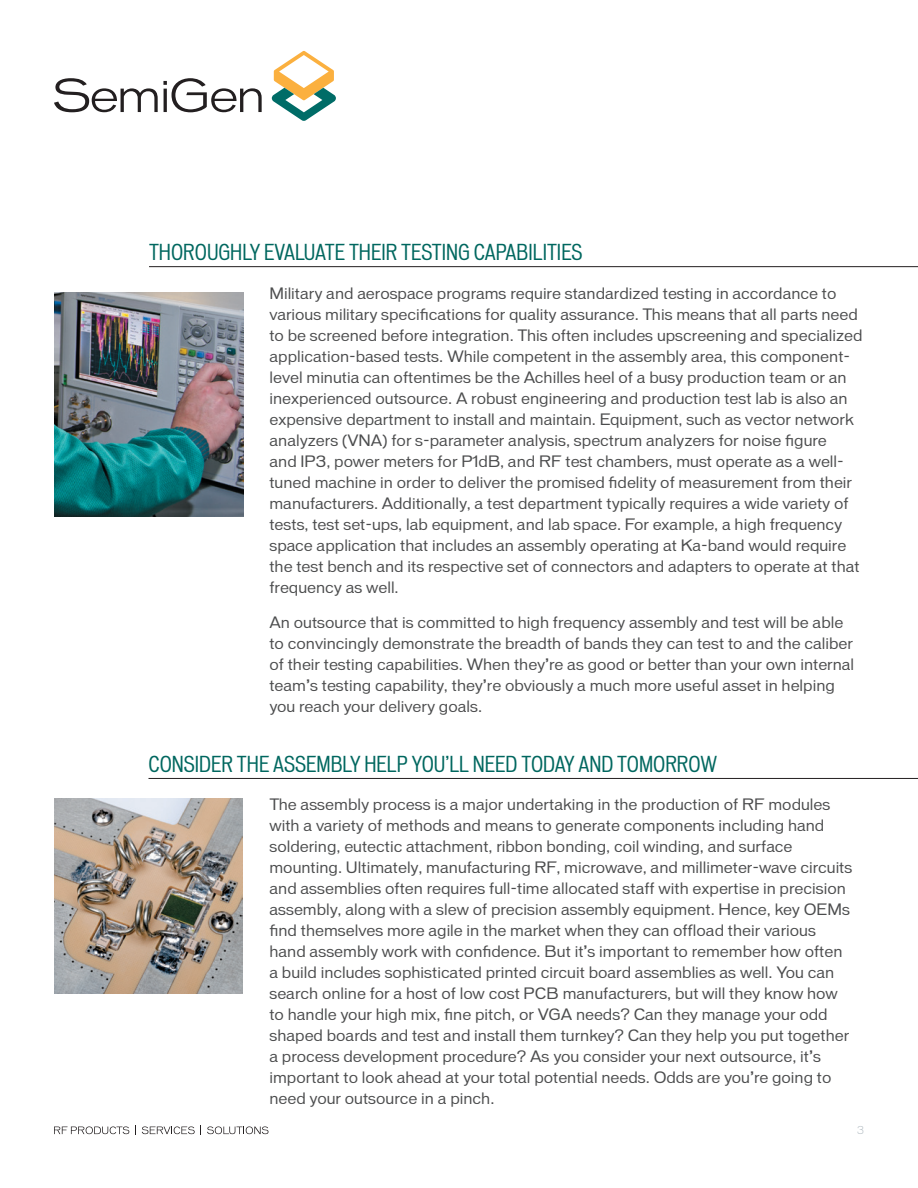
<style>
.page{position:relative;width:918px;height:1188px;background:#fff}
.page>*{position:absolute;margin:0;border:0;box-sizing:border-box;transform-origin:0 0}
.t1{font:condensed 21px "Vonnes";color:#00675f}
.t2{font:15px/21px "Vonnes";color:#4b4c4d}
.t3{font:300 10.5px "Vonnes";color:#aab5bc}
</style>
<div class="page">
<svg style="left:54px;top:78px;width:208px;height:34px"></svg>
<svg style="left:272px;top:51px;width:64px;height:70px"></svg>
<svg style="left:54px;top:1126px;width:75px;height:8px"></svg>
<svg style="left:142px;top:1126px;width:53px;height:8px"></svg>
<svg style="left:207px;top:1126px;width:61px;height:9px"></svg>
<hr style="left:149px;top:266px;width:769px;height:1px;background:#231f20">
<hr style="left:148px;top:778px;width:770px;height:1px;background:#231f20">
<img style="left:55px;top:293px;width:189px;height:223px">
<img style="left:54px;top:798px;width:189px;height:196px">
<h1 class="t1" style="left:149px;top:240px;width:435px">THOROUGHLY EVALUATE THEIR TESTING CAPABILITIES</h1>
<p class="t2" style="left:269px;top:283px;width:595px">Military and aerospace programs require standardized testing in accordance to various military specifications for quality assurance. This means that all parts need to be screened before integration. This often includes upscreening and specialized application-based tests. While competent in the assembly area, this component&shy;level minutia can oftentimes be the Achilles heel of a busy production team or an inexperienced outsource. A robust engineering and production test lab is also an expensive department to install and maintain. Equipment, such as vector network analyzers (VNA) for s-parameter analysis, spectrum analyzers for noise figure<br>and IP3, power meters for P1dB, and RF test chambers, must operate as a well&shy;tuned machine in order to deliver the promised fidelity of measurement from their manufacturers. Additionally, a test department typically requires a wide variety of tests, test set-ups, lab equipment, and lab space. For example, a high frequency space application that includes an assembly operating at Ka-band would require the test bench and its respective set of connectors and adapters to operate at that frequency as well.</p>
<p class="t2" style="left:269px;top:612px;width:586px">An outsource that is committed to high frequency assembly and test will be able to convincingly demonstrate the breadth of bands they can test to and the caliber of their testing capabilities. When they’re as good or better than your own internal team’s testing capability, they’re obviously a much more useful asset in helping you reach your delivery goals.</p>
<h1 class="t1" style="left:148px;top:752px;width:570px">CONSIDER THE ASSEMBLY HELP YOU’LL NEED TODAY AND TOMORROW</h1>
<p class="t2" style="left:269px;top:794px;width:584px">The assembly process is a major undertaking in the production of RF modules with a variety of methods and means to generate components including hand soldering, eutectic attachment, ribbon bonding, coil winding, and surface mounting. Ultimately, manufacturing RF, microwave, and millimeter-wave circuits and assemblies often requires full-time allocated staff with expertise in precision assembly, along with a slew of precision assembly equipment. Hence, key OEMs find themselves more agile in the market when they can offload their various hand assembly work with confidence. But it’s important to remember how often a build includes sophisticated printed circuit board assemblies as well. You can search online for a host of low cost PCB manufacturers, but will they know how to handle your high mix, fine pitch, or VGA needs? Can they manage your odd shaped boards and test and install them turnkey? Can they help you put together a process development procedure? As you consider your next outsource, it’s important to look ahead at your total potential needs. Odds are you’re going to need your outsource in a pinch.</p>
<p class="t3" style="left:857px;top:1124px;width:8px">3</p>
</div>
